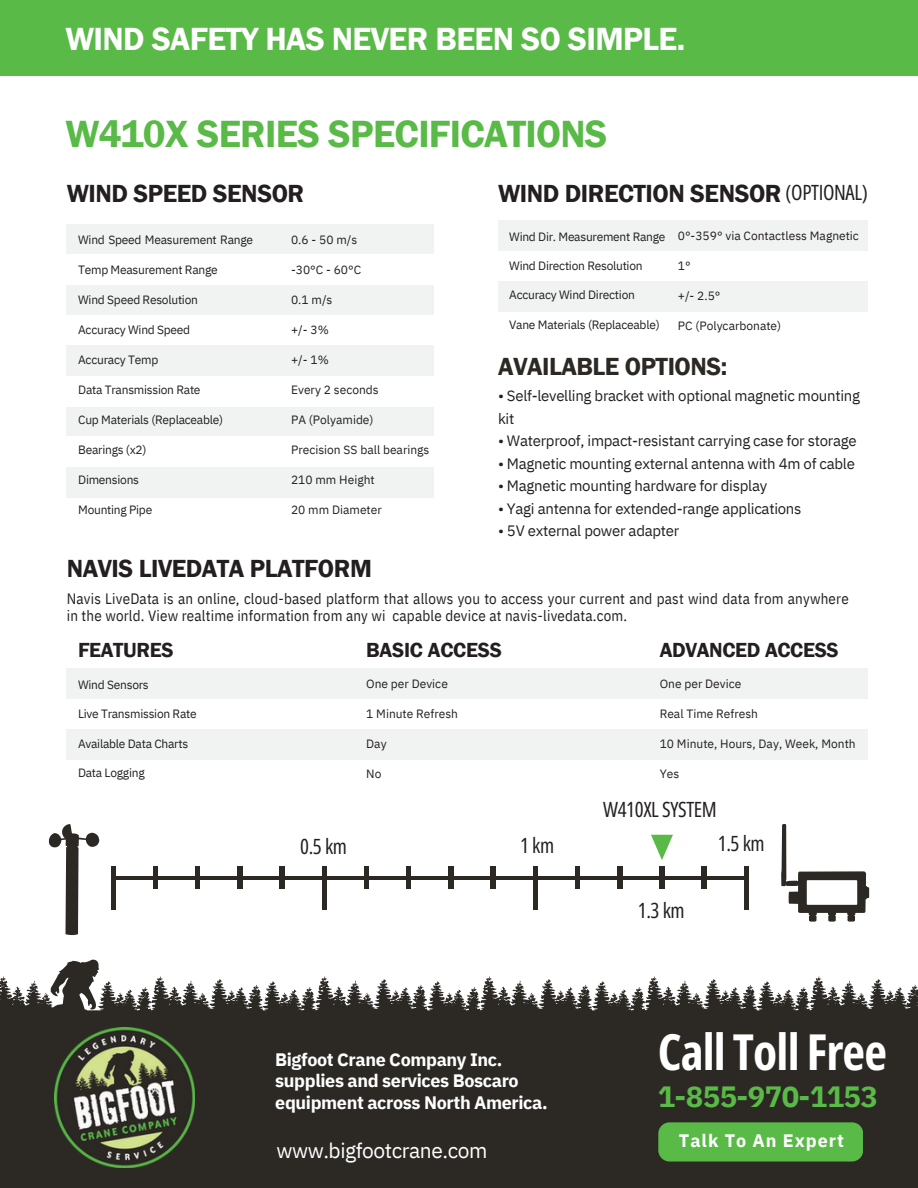
<style>
.page{position:relative;width:918px;height:1188px;background:#fff}
.page>*{position:absolute;margin:0;border:0;box-sizing:border-box;transform-origin:0 0}
.t1{font:700 49.5px "Open Sans Condensed";letter-spacing:-.02em;color:#fff}
.t2{font:600 39px "Franklin Gothic";letter-spacing:-.02em;color:#59ba47}
.t3{font:600 33px "Franklin Gothic";letter-spacing:-.015em;color:#fff}
.t4{font:700 29.25px "IBM Plex Sans";letter-spacing:-.02em;color:#59ba47}
.t5{font:600 25.5px "Franklin Gothic";letter-spacing:-.02em;color:#231f20}
.t6{font:600 25.5px "Franklin Gothic";letter-spacing:-.02em;color:#2c2925}
.t7{font:21px "Open Sans Condensed";letter-spacing:-.015em;color:#231f20}
.t8{font:600 21px "Franklin Gothic";letter-spacing:-.015em;color:#231f20}
.t9{font:21px "IBM Plex Sans";letter-spacing:-.02em;color:#fff}
.t10{font:700 18px/21.3px "IBM Plex Sans";letter-spacing:-.02em;color:#fff}
.t11{font:700 18px "IBM Plex Sans";letter-spacing:.055em;color:#fff}
.t12{font:15px/22.5px "IBM Plex Sans";letter-spacing:-.02em;color:#231f20}
.t13{font:15px/16.8px "IBM Plex Sans Cond";letter-spacing:.01em;color:#231f20}
.t14{font:12px "IBM Plex Sans";letter-spacing:-.02em;color:#211f20}
.t15{font:12px "IBM Plex Sans";color:#231f20}
</style>
<div class="page">
<svg style="left:0;top:960px;width:918px;height:228px;fill:#2c2925"></svg>
<img style="left:55px;top:1028px;width:139px;height:139px">
<div style="left:67px;top:224px;width:367px;height:31px;background:#f1f2f2"></div>
<div style="left:67px;top:285px;width:367px;height:30px;background:#f1f2f2"></div>
<div style="left:67px;top:346px;width:367px;height:30px;background:#f1f2f2"></div>
<div style="left:67px;top:407px;width:367px;height:30px;background:#f1f2f2"></div>
<div style="left:67px;top:467px;width:367px;height:31px;background:#f1f2f2"></div>
<hr style="left:113px;top:876px;width:633px;height:3px;background:#2c2925">
<div style="left:111px;top:866px;width:5px;height:44px;background:#2c2925"></div>
<div style="left:153px;top:866px;width:5px;height:23px;background:#2c2925"></div>
<div style="left:195px;top:866px;width:5px;height:23px;background:#2c2925"></div>
<hr style="left:238px;top:866px;width:4px;height:23px;background:#2c2925">
<hr style="left:280px;top:866px;width:4px;height:23px;background:#2c2925">
<div style="left:322px;top:866px;width:5px;height:44px;background:#2c2925"></div>
<div style="left:364px;top:866px;width:5px;height:23px;background:#2c2925"></div>
<div style="left:406px;top:866px;width:5px;height:23px;background:#2c2925"></div>
<hr style="left:449px;top:866px;width:4px;height:23px;background:#2c2925">
<hr style="left:491px;top:866px;width:4px;height:23px;background:#2c2925">
<div style="left:533px;top:866px;width:5px;height:44px;background:#2c2925"></div>
<div style="left:575px;top:866px;width:5px;height:23px;background:#2c2925"></div>
<hr style="left:618px;top:866px;width:4px;height:23px;background:#2c2925">
<hr style="left:660px;top:866px;width:4px;height:23px;background:#2c2925">
<hr style="left:702px;top:866px;width:4px;height:23px;background:#2c2925">
<div style="left:744px;top:866px;width:5px;height:44px;background:#2c2925"></div>
<svg style="left:651px;top:835px;width:22px;height:25px"></svg>
<svg style="left:49px;top:824px;width:50px;height:111px"></svg>
<div style="left:0;top:0;width:918px;height:75px;background:#59ba47"></div>
<div style="left:67px;top:669px;width:801px;height:30px;background:#f1f2f2"></div>
<div style="left:67px;top:730px;width:801px;height:30px;background:#f1f2f2"></div>
<div style="left:498px;top:220px;width:370px;height:31px;background:#f1f2f2"></div>
<div style="left:498px;top:282px;width:370px;height:30px;background:#f1f2f2"></div>
<div style="left:658px;top:1122px;width:205px;height:40px;background:#59ba47;border-radius:11px"></div>
<svg style="left:781px;top:824px;width:88px;height:98px"></svg>
<p class="t3" style="left:65px;top:20px;width:621px">WIND SAFETY HAS NEVER BEEN SO SIMPLE.</p>
<p class="t2" style="left:65px;top:111px;width:544px">W410X SERIES SPECIFICATIONS</p>
<p class="t5" style="left:67px;top:179px;width:239px">WIND SPEED SENSOR</p>
<p class="t5" style="left:498px;top:179px;width:285px">WIND DIRECTION SENSOR</p>
<p class="t7" style="left:786px;top:178px;width:84px">(OPTIONAL)</p>
<p class="t14" style="left:78px;top:232px;width:176px">Wind Speed Measurement Range</p>
<p class="t14" style="left:78px;top:262px;width:141px">Temp Measurement Range</p>
<p class="t14" style="left:78px;top:292px;width:121px">Wind Speed Resolution</p>
<p class="t14" style="left:78px;top:322px;width:114px">Accuracy Wind Speed</p>
<p class="t14" style="left:78px;top:352px;width:82px">Accuracy Temp</p>
<p class="t14" style="left:78px;top:382px;width:124px">Data Transmission Rate</p>
<p class="t14" style="left:78px;top:412px;width:146px">Cup Materials (Replaceable)</p>
<p class="t14" style="left:78px;top:442px;width:70px">Bearings (x2)</p>
<p class="t14" style="left:78px;top:472px;width:62px">Dimensions</p>
<p class="t14" style="left:78px;top:502px;width:76px">Mounting Pipe</p>
<p class="t15" style="left:291px;top:232px;width:68px">0.6 - 50 m/s</p>
<p class="t15" style="left:291px;top:262px;width:72px">-30°C - 60°C</p>
<p class="t15" style="left:291px;top:292px;width:43px">0.1 m/s</p>
<p class="t15" style="left:291px;top:322px;width:39px">+/- 3%</p>
<p class="t15" style="left:291px;top:352px;width:39px">+/- 1%</p>
<p class="t15" style="left:291px;top:382px;width:89px">Every 2 seconds</p>
<p class="t15" style="left:291px;top:412px;width:84px">PA (Polyamide)</p>
<p class="t15" style="left:291px;top:442px;width:140px">Precision SS ball bearings</p>
<p class="t15" style="left:291px;top:472px;width:85px">210 mm Height</p>
<p class="t15" style="left:291px;top:502px;width:92px">20 mm Diameter</p>
<p class="t5" style="left:67px;top:553px;width:307px">NAVIS LIVEDATA PLATFORM</p>
<p class="t14" style="left:509px;top:229px;width:158px">Wind Dir. Measurement Range</p>
<p class="t14" style="left:509px;top:258px;width:135px">Wind Direction Resolution</p>
<p class="t14" style="left:509px;top:287px;width:127px">Accuracy Wind Direction</p>
<p class="t14" style="left:509px;top:316px;width:152px">Vane Materials (Replaceable)</p>
<p class="t15" style="left:678px;top:228px;width:183px">0°-359° via Contactless Magnetic</p>
<p class="t15" style="left:678px;top:258px;width:14px">1°</p>
<p class="t15" style="left:678px;top:288px;width:44px">+/- 2.5°</p>
<p class="t15" style="left:678px;top:318px;width:105px">PC (Polycarbonate)</p>
<p class="t6" style="left:498px;top:351px;width:231px">AVAILABLE OPTIONS:</p>
<p class="t12" style="left:498px;top:384px;width:364px">• Self-levelling bracket with optional magnetic mounting kit</p>
<p class="t12" style="left:498px;top:429px;width:360px">• Waterproof, impact-resistant carrying case for storage</p>
<p class="t12" style="left:498px;top:452px;width:359px">• Magnetic mounting external antenna with 4m of cable</p>
<p class="t12" style="left:498px;top:474px;width:271px">• Magnetic mounting hardware for display</p>
<p class="t12" style="left:498px;top:497px;width:305px">• Yagi antenna for extended-range applications</p>
<p class="t12" style="left:498px;top:519px;width:183px">• 5V external power adapter</p>
<p class="t13" style="left:67px;top:590px;width:783px">Navis LiveData is an online, cloud-based platform that allows you to access your current and past wind data from anywhere in the world. View realtime information from any wi capable device at navis-livedata.com.</p>
<p class="t8" style="left:78px;top:638px;width:97px">FEATURES</p>
<p class="t14" style="left:78px;top:677px;width:72px">Wind Sensors</p>
<p class="t14" style="left:78px;top:706px;width:120px">Live Transmission Rate</p>
<p class="t14" style="left:78px;top:735px;width:112px">Available Data Charts</p>
<p class="t14" style="left:78px;top:765px;width:68px">Data Logging</p>
<p class="t8" style="left:366px;top:638px;width:137px">BASIC ACCESS</p>
<p class="t15" style="left:366px;top:676px;width:83px">One per Device</p>
<p class="t15" style="left:366px;top:706px;width:93px">1 Minute Refresh</p>
<p class="t15" style="left:366px;top:736px;width:22px">Day</p>
<p class="t15" style="left:366px;top:766px;width:17px">No</p>
<p class="t7" style="left:300px;top:832px;width:48px">0.5 km</p>
<p class="t7" style="left:520px;top:831px;width:36px">1km</p>
<p class="t10" style="left:275px;top:1048px;width:274px">Bigfoot Crane Company Inc. supplies and services Boscaro equipment across North America.</p>
<p class="t9" style="left:276px;top:1137px;width:213px">www.bigfootcrane.com</p>
<p class="t8" style="left:660px;top:638px;width:180px">ADVANCED ACCESS</p>
<p class="t15" style="left:660px;top:676px;width:83px">One per Device</p>
<p class="t15" style="left:660px;top:706px;width:100px">Real Time Refresh</p>
<p class="t15" style="left:660px;top:736px;width:198px">10 Minute, Hours, Day, Week, Month</p>
<p class="t15" style="left:660px;top:766px;width:21px">Yes</p>
<p class="t7" style="left:603px;top:795px;width:115px">W410XL SYSTEM</p>
<p class="t7" style="left:638px;top:895px;width:48px">1.3 km</p>
<p class="t7" style="left:718px;top:828px;width:48px">1.5 km</p>
<p class="t1" style="left:658px;top:1017px;width:231px">Call Toll Free</p>
<p class="t4" style="left:658px;top:1077px;width:222px">1-855-970-1153</p>
<p class="t11" style="left:679px;top:1129px;width:167px">Talk To An Expert</p>
</div>
